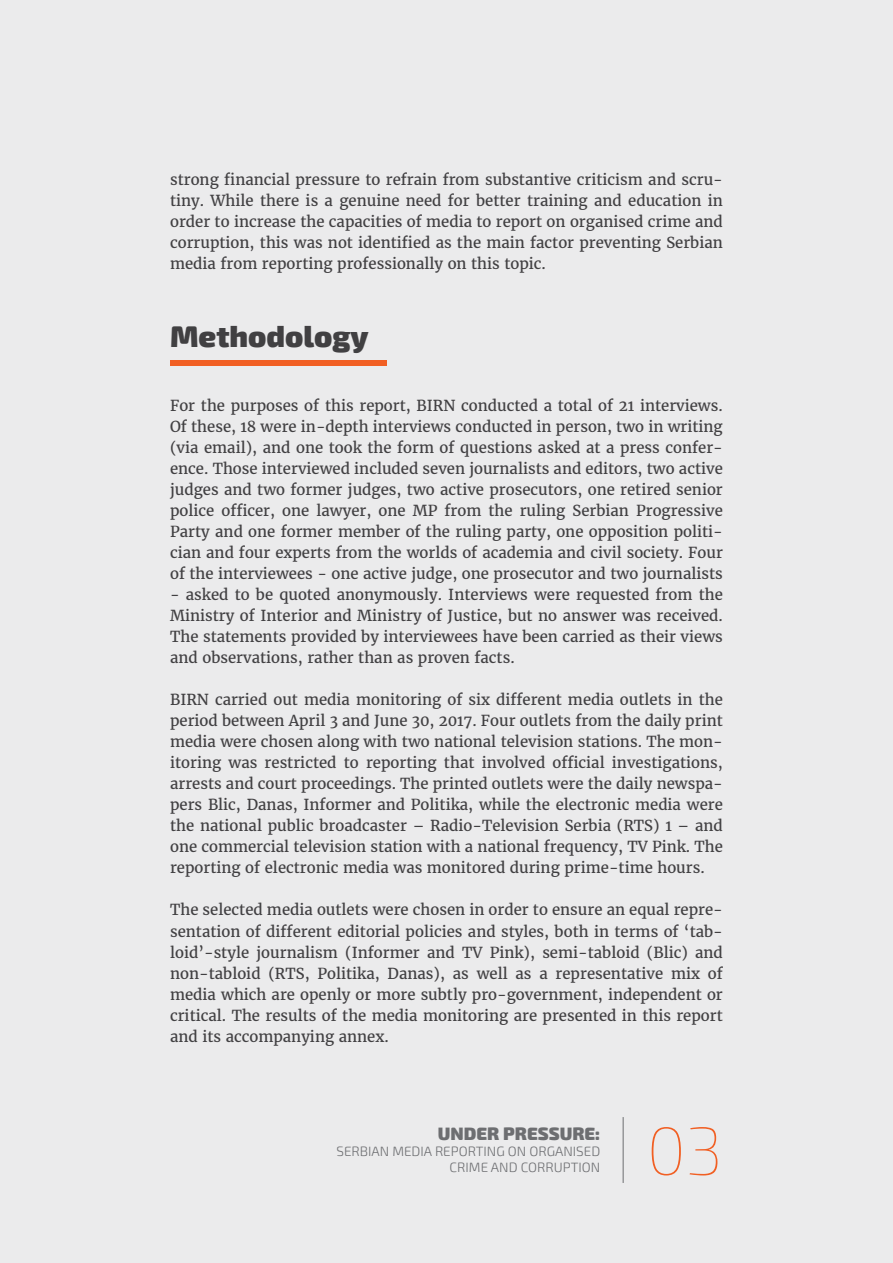
<style>
.page{position:relative;width:893px;height:1263px;background:#ebebec}
.page>*{position:absolute;margin:0;border:0;box-sizing:border-box;transform-origin:0 0}
.t1{font:100 67.95px "Exo 2";color:#f15f23}
.t2{font:900 30px "Exo 2";color:#414042}
.t3{font:900 18px "Exo 2";color:#6d6e71}
.t4{font:15px/21px "Merriweather";color:#414042;text-align:justify}
.t5{font:300 13.5px/16.2px "Exo 2";color:#6d6e71;text-align:right}
</style>
<div class="page">
<hr style="left:623px;top:1117px;width:1px;height:66px;background:#6d6e71">
<div style="left:170px;top:360px;width:217px;height:6px;background:#f15f23"></div>
<p class="t4" style="left:170px;top:169px;width:554px">strong financial pressure to refrain from substantive criticism and scru&shy;tiny. While there is a genuine need for better training and education in order to increase the capacities of media to report on organised crime and corruption, this was not identified as the main factor preventing Serbian media from reporting professionally on this topic.</p>
<h2 class="t2" style="left:170px;top:318px;width:200px">Methodology</h2>
<p class="t4" style="left:170px;top:395px;width:554px">For the purposes of this report, BIRN conducted a total of 21 interviews.<br>Of these, 18 were in-depth interviews conducted in person, two in writing (via email), and one took the form of questions asked at a press confer&shy;ence. Those interviewed included seven journalists and editors, two active judges and two former judges, two active prosecutors, one retired senior police officer, one lawyer, one MP from the ruling Serbian Progressive Party and one former member of the ruling party, one opposition politi&shy;cian and four experts from the worlds of academia and civil society. Four of the interviewees - one active judge, one prosecutor and two journalists</p>
<p class="t4" style="left:170px;top:584px;width:554px">- asked to be quoted anonymously. Interviews were requested from the Ministry of Interior and Ministry of Justice, but no answer was received.<br>The statements provided by interviewees have been carried as their views and observations, rather than as proven facts.</p>
<p class="t4" style="left:170px;top:689px;width:554px">BIRN carried out media monitoring of six different media outlets in the period between April 3 and June 30, 2017. Four outlets from the daily print media were chosen along with two national television stations. The mon&shy;itoring was restricted to reporting that involved official investigations, arrests and court proceedings. The printed outlets were the daily newspa&shy;pers Blic, Danas, Informer and Politika, while the electronic media were the national public broadcaster – Radio-Television Serbia (RTS) 1 – and one commercial television station with a national frequency, TV Pink. The reporting of electronic media was monitored during prime-time hours.</p>
<p class="t4" style="left:170px;top:899px;width:554px">The selected media outlets were chosen in order to ensure an equal repre&shy;sentation of different editorial policies and styles, both in terms of ‘tab&shy;loid’-style journalism (Informer and TV Pink), semi-tabloid (Blic) and non-tabloid (RTS, Politika, Danas), as well as a representative mix of media which are openly or more subtly pro-government, independent or critical. The results of the media monitoring are presented in this report and its accompanying annex.</p>
<p class="t3" style="left:438px;top:1122px;width:164px">UNDER PRESSURE:</p>
<p class="t5" style="left:337px;top:1143px;width:265px">SERBIAN MEDIA REPORTING ON ORGANISED<br>CRIME AND CORRUPTION</p>
<h1 class="t1" style="left:646px;top:1112px;width:78px">03</h1>
</div>
